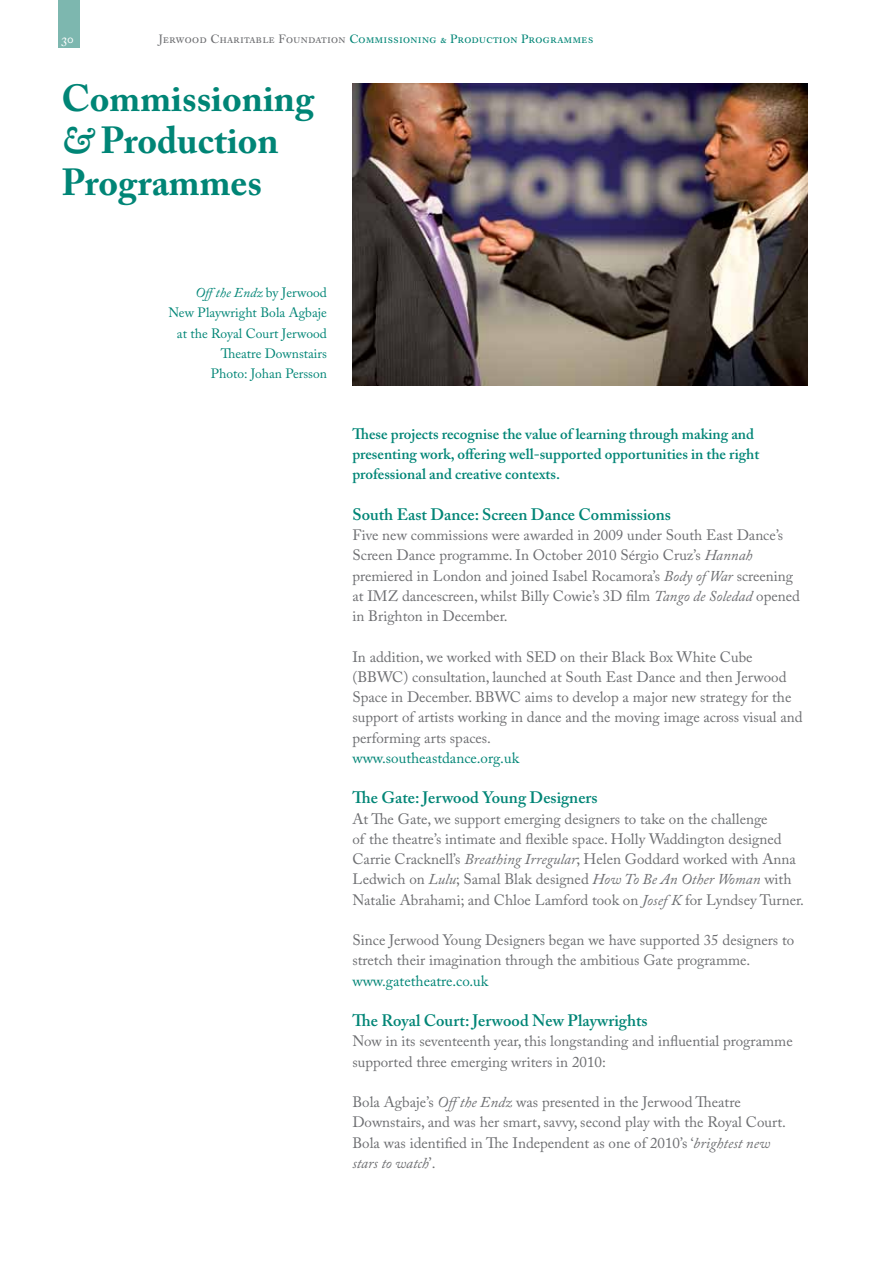
<style>
.page{position:relative;width:893px;height:1263px;background:#fff}
.page>*{position:absolute;margin:0;border:0;box-sizing:border-box;transform-origin:0 0}
.t1{font:700 37.5px/42px "Adobe Caslon Pro";color:#008576}
.t2{font:600 16.5px "Adobe Caslon Pro";color:#008576}
.t3{font:15px/20.2px "Adobe Caslon Pro";color:#6d6e71}
.t4{font:600 15px/20.2px "Adobe Caslon Pro";color:#008576}
.t5{font:15px "Adobe Caslon Pro";color:#008576}
.t6{font:13.5px/20.2px "Adobe Caslon Pro";color:#008576;text-align:right}
.t7{font:12px "Caslon Book BE Regular SC";letter-spacing:.035em;color:#008576}
.t8{font:12px "Caslon Book BE Regular SC";color:#fff}
.s1{color:#6d6e71}
.s2{font-style:italic}
</style>
<div class="page">
<div style="left:58px;top:0;width:21px;height:48px;background:#7db7af"></div>
<img style="left:352px;top:84px;width:456px;height:302px">
<p class="t8" style="left:62px;top:32px;width:13px">30</p>
<p class="t7" style="left:159px;top:32px;width:436px"><span class="s1">Jerwood Charitable Foundation</span> Commissioning &amp; Production Programmes</p>
<h1 class="t1" style="left:62px;top:77px;width:254px">Commissioning <span class="s2">&amp;</span> Production<br>Programmes</h1>
<p class="t6" style="left:168px;top:282px;width:160px"><span class="s2">Offthe Endz</span> by Jerwood<br>New Playwright Bola Agbaje at the Royal Court Jerwood<br>Theatre Downstairs<br>Photo: Johan Persson</p>
<p class="t4" style="left:352px;top:423px;width:408px">These projects recognise the value of learning through making and presenting work, offering well-supported opportunities in the right professional and creative contexts.</p>
<p class="t2" style="left:352px;top:504px;width:320px">South East Dance: Screen Dance Commissions</p>
<p class="t3" style="left:352px;top:525px;width:449px">Five new commissions were awarded in 2009 under South East Dance’s Screen Dance programme. In October 2010 Sérgio Cruz’s <span class="s2">Hannah </span>premiered in London and joined Isabel Rocamora’s <span class="s2">Body of War</span> screening at IMZ dancescreen, whilst Billy Cowie’s 3D film <span class="s2">Tango de Soledad</span> opened in Brighton in December.</p>
<p class="t3" style="left:352px;top:646px;width:452px">In addition, we worked with SED on their Black Box White Cube (BBWC) consultation, launched at South East Dance and then Jerwood Space in December. BBWC aims to develop a major new strategy for the support of artists working in dance and the moving image across visual and performing arts spaces.</p>
<p class="t5" style="left:352px;top:749px;width:168px">www.southeastdance.org.uk</p>
<p class="t2" style="left:352px;top:788px;width:247px">The Gate: Jerwood Young Designers</p>
<p class="t3" style="left:352px;top:808px;width:453px">At The Gate, we support emerging designers to take on the challenge<br>of the theatre’s intimate and flexible space. Holly Waddington designed Carrie Cracknell’s <span class="s2">Breathing Irregular</span>; Helen Goddard worked with Anna Ledwich on <span class="s2">Lulu</span>; Samal Blak designed <span class="s2">How To Be An Other Woman</span> with Natalie Abrahami; and Chloe Lamford took on <span class="s2">Josef K</span> for Lyndsey Turner.</p>
<p class="t3" style="left:352px;top:930px;width:443px">Since Jerwood Young Designers began we have supported 35 designers to stretch their imagination through the ambitious Gate programme.</p>
<p class="t5" style="left:352px;top:972px;width:137px">www.gatetheatre.co.uk</p>
<p class="t2" style="left:352px;top:1011px;width:297px">The Royal Court: Jerwood New Playwrights</p>
<p class="t3" style="left:352px;top:1031px;width:442px">Now in its seventeenth year, this longstanding and influential programme supported three emerging writers in 2010:</p>
<p class="t3" style="left:352px;top:1092px;width:435px">Bola Agbaje’s <span class="s2">Offthe Endz</span> was presented in the Jerwood Theatre Downstairs, and was her smart, savvy, second play with the Royal Court.<br>Bola was identified in The Independent as one of 2010’s ‘<span class="s2">brightest new stars to watch</span>’.</p>
</div>
